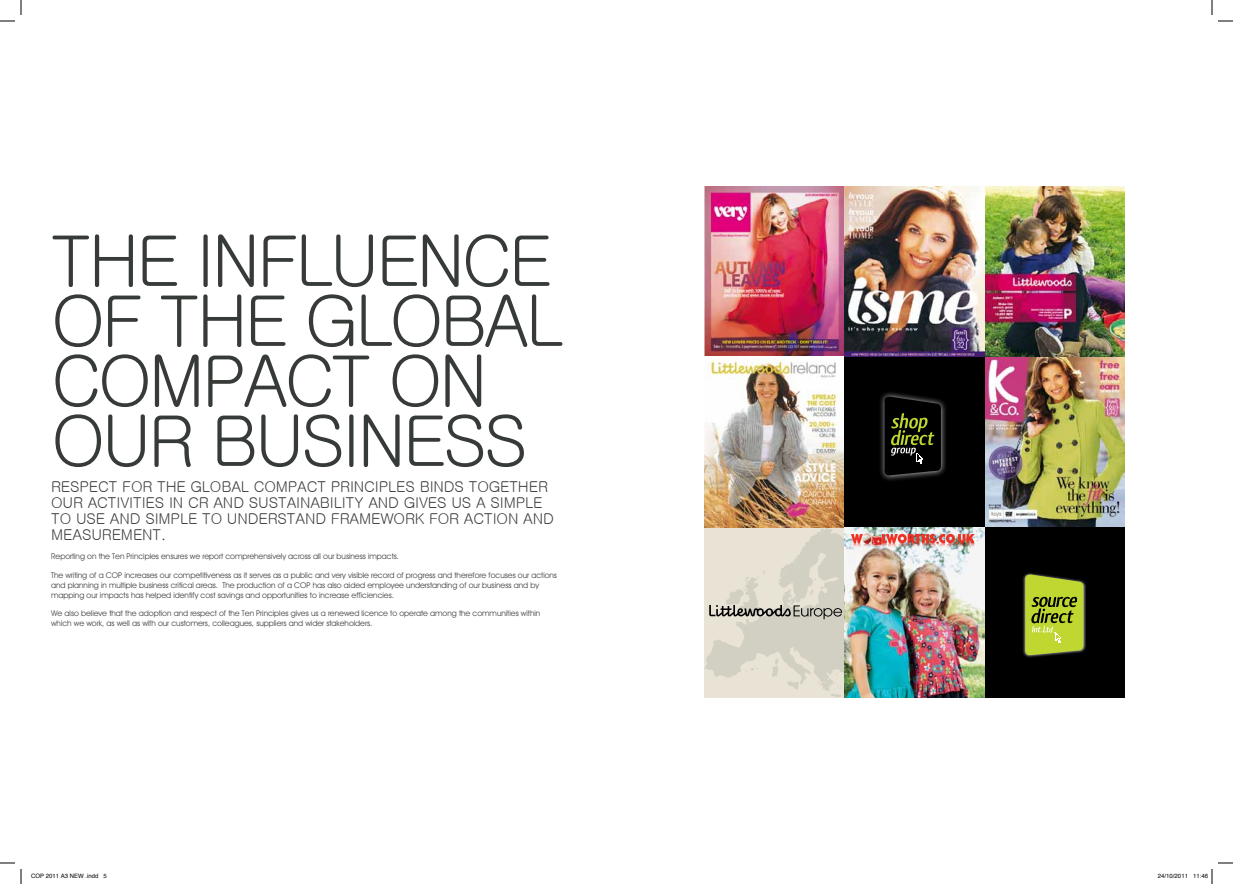
<style>
.page{position:relative;width:1233px;height:884px;background:#fff}
.page>*{position:absolute;margin:0;border:0;box-sizing:border-box;transform-origin:0 0}
.t1{font:70px/60px "Gulim";letter-spacing:-.05em;color:#373b38}
.t2{font:15px/16px "Gulim";letter-spacing:-.01em;color:#373b38}
.t3{font:8px/10px "Avant Garde LSDG";letter-spacing:-.005em;color:#454744}
.t4{font:6px "Helvetica";color:#000}
</style>
<div class="page">
<img style="left:844px;top:527px;width:140px;height:170px">
<img style="left:984px;top:187px;width:140px;height:340px">
<div style="left:984px;top:527px;width:140px;height:170px;background:#000"></div>
<div style="left:1022px;top:571px;width:64px;height:87px;background:#fff;opacity:.75"></div>
<svg style="left:1025px;top:574px;width:58px;height:81px;background:#a0b42d"></svg>
<svg style="left:704px;top:527px;width:140px;height:170px;background:#d9d4c7"></svg>
<img style="left:704px;top:187px;width:140px;height:340px">
<img style="left:844px;top:187px;width:140px;height:170px">
<div style="left:844px;top:357px;width:140px;height:170px;background:#000"></div>
<img style="left:867px;top:549px;width:18px;height:6px">
<img style="left:882px;top:534px;width:92px;height:18px">
<svg style="left:851px;top:534px;width:20px;height:18px"></svg>
<img style="left:867px;top:533px;width:18px;height:16px">
<div style="left:878px;top:390px;width:69px;height:91px;background:#fff;opacity:.75"></div>
<svg style="left:884px;top:397px;width:57px;height:78px"></svg>
<svg style="left:1218px;top:20px;width:15px;height:2px"></svg>
<svg style="left:1218px;top:862px;width:15px;height:2px"></svg>
<svg style="left:0;top:0;width:22px;height:22px"></svg>
<svg style="left:0;top:862px;width:22px;height:22px"></svg>
<svg style="left:1211px;top:0;width:1px;height:15px"></svg>
<svg style="left:1211px;top:869px;width:1px;height:15px"></svg>
<h1 class="t1" style="left:51px;top:231px;width:514px">THE I NFLUENCE<br>OF THE GLOBAL<br>COMPACT ON<br>OUR BUSINESS</h1>
<h2 class="t2" style="left:51px;top:478px;width:502px">RESPECT FOR THE GLOBAL COMPACT PRINCIPLES BINDS TOGETHER OUR ACTIVITIES IN CR AND SUSTAINABILITY AND GIVES US A SIMPLE TO USE AND SIMPLE TO UNDERSTAND FRAMEWORK FOR ACTION AND MEASUREMENT.</h2>
<p class="t3" style="left:51px;top:551px;width:349px">Reporting on the Ten Principles ensures we report comprehensively across all our business impacts.</p>
<p class="t3" style="left:51px;top:570px;width:507px">The writing of a COP increases our competitiveness as it serves as a public and very visible record of progress and therefore focuses our actions and planning in multiple business critical areas. The production of a COP has also aided employee understanding of our business and by mapping our impacts has helped identify cost savings and opportunities to increase efficiencies.</p>
<p class="t3" style="left:51px;top:608px;width:491px">We also believe that the adoption and respect of the Ten Principles gives us a renewed licence to operate among the communities within which we work, as well as with our customers, colleagues, suppliers and wider stakeholders.</p>
<p class="t4" style="left:31px;top:871px;width:77px">COP 2011 A3 NEW .indd 5</p>
<p class="t4" style="left:1158px;top:871px;width:52px">24/10/2011 11:46</p>
</div>
